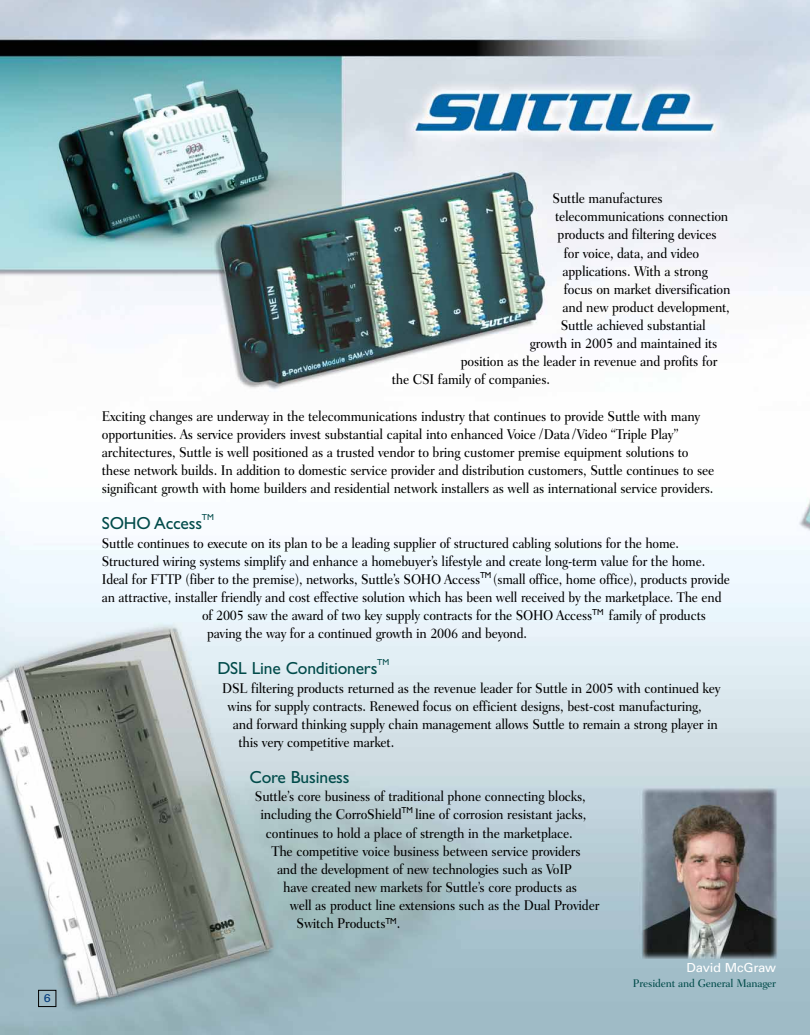
<style>
.page{position:relative;width:810px;height:1035px;background:#fff}
.page>*{position:absolute;margin:0;border:0;box-sizing:border-box;transform-origin:0 0}
.t1{font:17.5px "Gill Sans";letter-spacing:-.01em;color:#014b4a}
.t2{font:500 14.38px/18.1px "Fairfield LH";letter-spacing:-.015em;color:#000;scale:.9 1}
.t3{font:500 14.38px "Fairfield LH";letter-spacing:-.015em;color:#000;scale:.89 1}
.t4{font:12.5px "Univers";letter-spacing:-.015em;color:#fff;scale:1.05 1}
.t5{font:500 11.25px "Fairfield LH";letter-spacing:-.015em;color:#014b4a;scale:.95 1}
.t6{font:11.25px "Univers";color:#094080;scale:1.1 1}
.t7{font:8.75px "Gill Sans";color:#014b4a}
.t8{font:8.75px "Gill Sans";color:#000;scale:.95 1}
</style>
<div class="page">
<img style="left:0;top:0;width:810px;height:1035px">
<div style="left:38px;top:990px;width:18px;height:17px;border:1px solid #000"></div>
<p class="t6" style="left:44px;top:994px;width:8px">6</p>
<p class="t2" style="left:553px;top:191px;width:124px">Suttle manufactures</p>
<p class="t2" style="left:555px;top:209px;width:194px">telecommunications connection</p>
<p class="t2" style="left:558px;top:227px;width:178px">products and filtering devices</p>
<p class="t2" style="left:564px;top:245px;width:152px">for voice, data, and video</p>
<p class="t2" style="left:563px;top:263px;width:163px">applications. With a strong</p>
<p class="t2" style="left:564px;top:281px;width:187px">focus on market diversification</p>
<p class="t2" style="left:562px;top:299px;width:188px">and new product development,</p>
<p class="t2" style="left:561px;top:318px;width:163px">Suttle achieved substantial</p>
<p class="t2" style="left:530px;top:336px;width:210px">growth in 2005 and maintained its</p>
<p class="t2" style="left:461px;top:354px;width:287px">position as the leader in revenue and profits for</p>
<p class="t2" style="left:392px;top:372px;width:177px">the CSI family of companies.</p>
<p class="t2" style="left:102px;top:408px;width:682px">Exciting changes are underway in the telecommunications industry that continues to provide Suttle with many opportunities. As service providers invest substantial capital into enhanced Voice / Data / Video “Triple Play” architectures, Suttle is well positioned as a trusted vendor to bring customer premise equipment solutions to these network builds. In addition to domestic service provider and distribution customers, Suttle continues to see significant growth with home builders and residential network installers as well as international service providers.</p>
<p class="t1" style="left:102px;top:518px;width:102px">SOHO Access</p>
<p class="t7" style="left:202px;top:514px;width:14px">TM</p>
<p class="t3" style="left:102px;top:537px;width:650px">Suttle continues to execute on its plan to be a leading supplier of structured cabling solutions for the home.</p>
<p class="t3" style="left:102px;top:555px;width:679px">Structured wiring systems simplify and enhance a homebuyer’s lifestyle and create long-term value for the home.</p>
<p class="t3" style="left:102px;top:573px;width:707px">Ideal for FTTP (fiber to the premise), networks, Suttle’s SOHO Access<sup>TM</sup> (small office, home office), products provide</p>
<p class="t3" style="left:102px;top:591px;width:698px">an attractive, installer friendly and cost effective solution which has been well received by the marketplace. The end</p>
<p class="t3" style="left:202px;top:609px;width:568px">of 2005 saw the award of two key supply contracts for the SOHO Access<sup>TM</sup> family of products</p>
<p class="t3" style="left:207px;top:627px;width:361px">paving the way for a continued growth in 2006 and beyond.</p>
<p class="t1" style="left:217px;top:663px;width:162px">DSL Line Conditioners</p>
<p class="t7" style="left:377px;top:659px;width:14px">TM</p>
<p class="t2" style="left:222px;top:680px;width:555px">DSL filtering products returned as the revenue leader for Suttle in 2005 with continued key</p>
<p class="t2" style="left:227px;top:698px;width:529px">wins for supply contracts. Renewed focus on efficient designs, best-cost manufacturing,</p>
<p class="t2" style="left:233px;top:716px;width:540px">and forward thinking supply chain management allows Suttle to remain a strong player in</p>
<p class="t2" style="left:238px;top:734px;width:175px">this very competitive market.</p>
<p class="t1" style="left:249px;top:771px;width:102px">Core Business</p>
<p class="t2" style="left:261px;top:789px;width:363px;text-indent:-6px">Suttle’s core business of traditional phone connecting blocks, including the CorroShield</p>
<p class="t8" style="left:401px;top:807px;width:13px">TM</p>
<p class="t2" style="left:415px;top:807px;width:192px">line of corrosion resistant jacks,</p>
<p class="t2" style="left:266px;top:825px;width:342px">continues to hold a place of strength in the marketplace.</p>
<p class="t2" style="left:272px;top:843px;width:345px">The competitive voice business between service providers</p>
<p class="t2" style="left:277px;top:861px;width:329px">and the development of new technologies such as VoIP</p>
<p class="t2" style="left:283px;top:879px;width:328px">have created new markets for Suttle’s core products as</p>
<p class="t2" style="left:290px;top:898px;width:346px">well as product line extensions such as the Dual Provider</p>
<p class="t2" style="left:297px;top:916px;width:117px">Switch Products<sup>TM</sup>.</p>
<p class="t4" style="left:686px;top:963px;width:87px">David McGraw</p>
<p class="t5" style="left:633px;top:979px;width:152px">President and General Manager</p>
</div>
